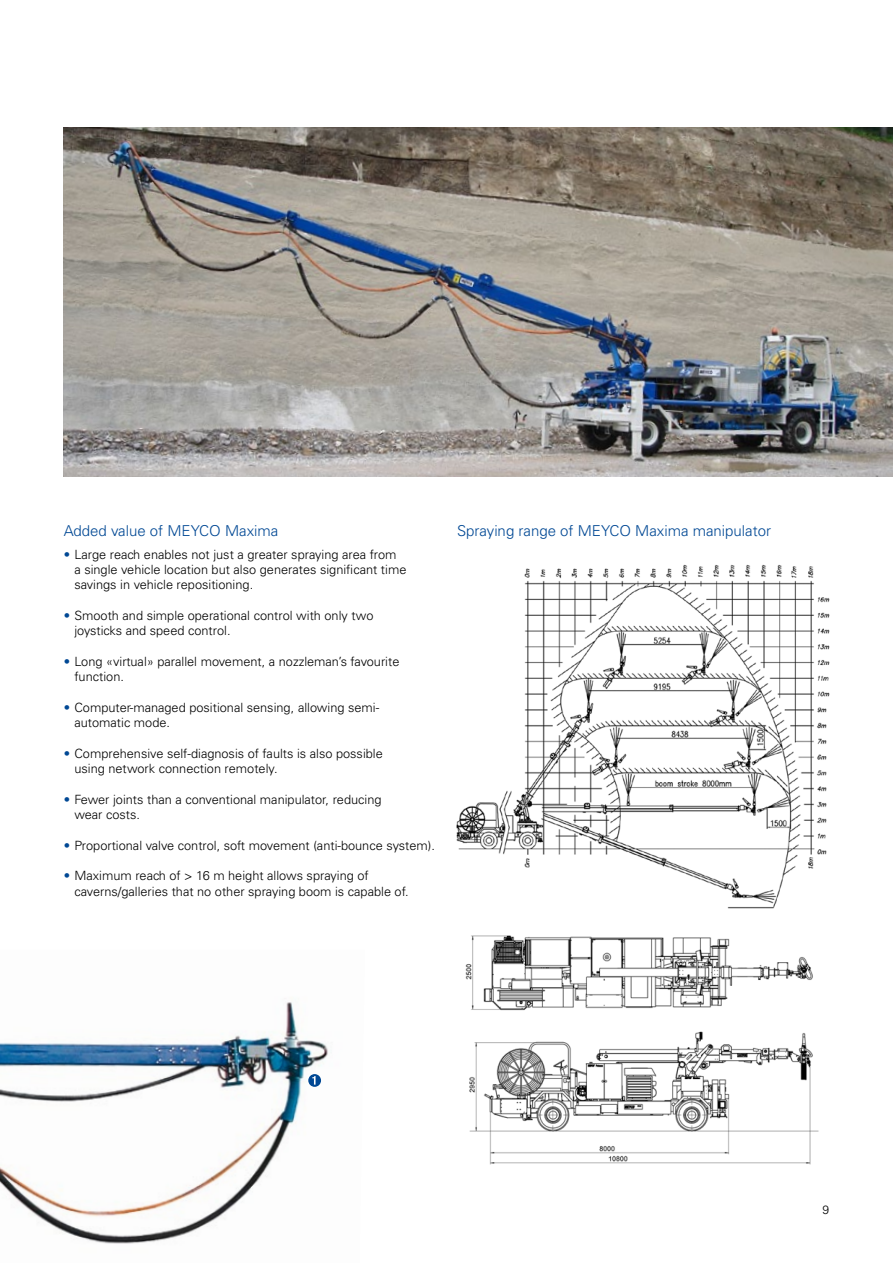
<style>
.page{position:relative;width:893px;height:1263px;background:#fff}
.page>*{position:absolute;margin:0;border:0;box-sizing:border-box;transform-origin:0 0}
.t1{font:300 15px "Univers";color:#004894}
.t2{font:300 12.75px/15.3px "Univers";color:#000}
.t3{font:300 12px "Univers";color:#000}
.s1{color:#004894}
</style>
<div class="page">
<img style="left:0;top:1002px;width:328px;height:242px">
<svg style="left:308px;top:1074px;width:13px;height:13px"></svg>
<svg style="left:312px;top:1076px;width:4px;height:8px"></svg>
<img style="left:456px;top:564px;width:374px;height:345px">
<img style="left:465px;top:935px;width:354px;height:230px">
<img style="left:64px;top:128px;width:829px;height:348px">
<p class="t1" style="left:64px;top:522px;width:216px">Added value of MEYCO Maxima</p>
<p class="t2" style="left:74px;top:547px;width:334px;text-indent:-11px"><span class="s1">•</span> Large reach enables not just a greater spraying area from<br>a single vehicle location but also generates significant time savings in vehicle repositioning.</p>
<p class="t2" style="left:74px;top:608px;width:300px;text-indent:-11px"><span class="s1">•</span> Smooth and simple operational control with only two joysticks and speed control.</p>
<p class="t2" style="left:74px;top:654px;width:326px;text-indent:-11px"><span class="s1">•</span> Long «virtual» parallel movement, a nozzleman’s favourite function.</p>
<p class="t2" style="left:74px;top:700px;width:306px;text-indent:-11px"><span class="s1">•</span> Computer-managed positional sensing, allowing semi&shy;automatic mode.</p>
<p class="t2" style="left:74px;top:746px;width:310px;text-indent:-11px"><span class="s1">•</span> Comprehensive self-diagnosis of faults is also possible using network connection remotely.</p>
<p class="t2" style="left:74px;top:791px;width:309px;text-indent:-11px"><span class="s1">•</span> Fewer joints than a conventional manipulator, reducing wear costs.</p>
<p class="t2" style="left:64px;top:837px;width:373px"><span class="s1">•</span> Proportional valve control, soft movement (anti-bounce system).</p>
<p class="t2" style="left:74px;top:868px;width:336px;text-indent:-11px"><span class="s1">•</span> Maximum reach of &gt; 16 m height allows spraying of caverns/galleries that no other spraying boom is capable of.</p>
<p class="t1" style="left:457px;top:522px;width:315px">Spraying range of MEYCO Maxima manipulator</p>
<p class="t3" style="left:822px;top:1202px;width:8px">9</p>
</div>
